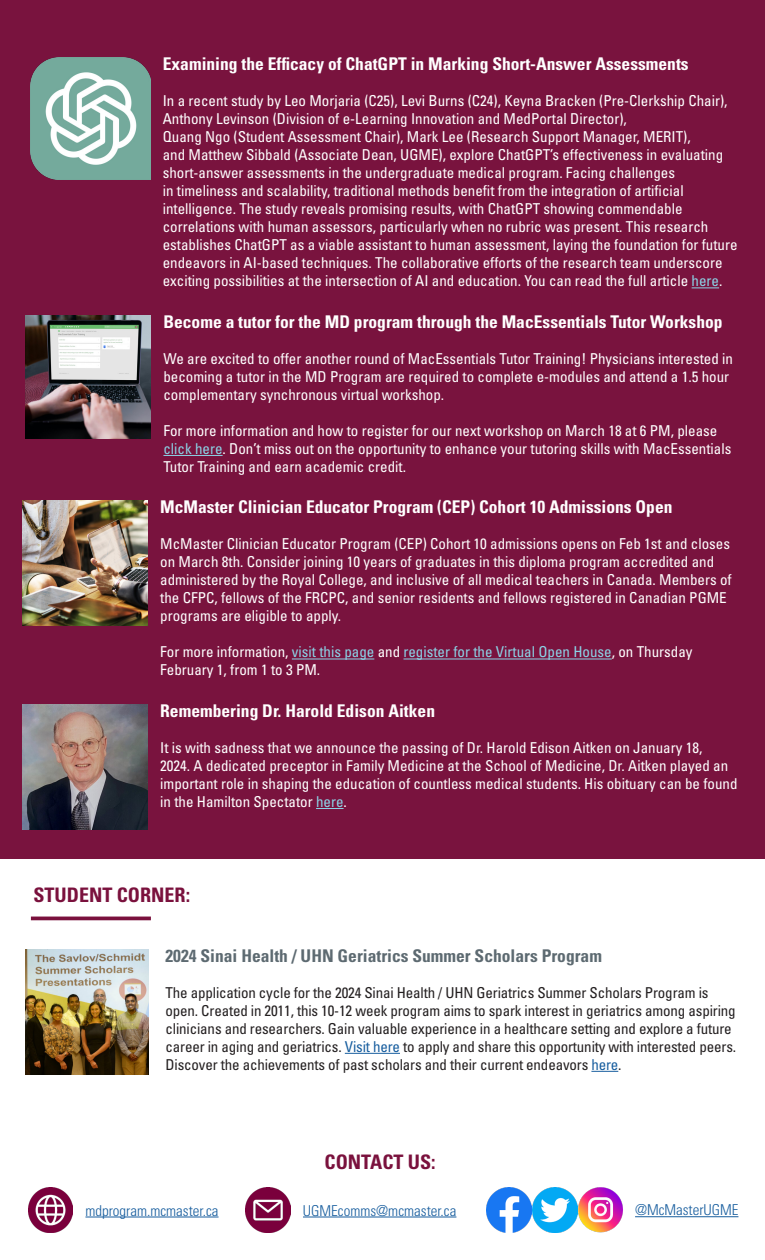
<style>
.page{position:relative;width:765px;height:1260px;background:#fff}
.page>*{position:absolute;margin:0;border:0;box-sizing:border-box;transform-origin:0 0}
.t1{font:700 condensed 20px "Univers LT Std";color:#7a113d}
.t2{font:700 condensed 17.5px "Univers LT Std";color:#fff}
.t3{font:700 condensed 17.5px "Univers LT Std";color:#5d6a71}
.t4{font:condensed 15px/18px "Univers LT Std";color:#fff}
.t5{font:condensed 15px/18px "Univers LT Std";letter-spacing:-.01em;color:#231f20}
.t6{font:300 condensed 15px "Univers LT Std";color:#175d9e}
.s1{color:#8bd3e6}
.s2{color:#175d9e}
</style>
<div class="page">
<div style="left:0;top:0;width:765px;height:858px;background:#79133e"></div>
<hr style="left:292px;top:659px;width:82px;height:1px;background:#8bd3e6">
<hr style="left:404px;top:659px;width:208px;height:1px;background:#8bd3e6">
<img style="left:23px;top:501px;width:125px;height:125px">
<hr style="left:163px;top:455px;width:60px;height:1px;background:#8bd3e6">
<img style="left:25px;top:315px;width:125px;height:123px">
<svg style="left:692px;top:288px;width:27px;height:1px"></svg>
<img style="left:30px;top:58px;width:120px;height:122px">
<svg style="left:316px;top:808px;width:28px;height:1px"></svg>
<img style="left:23px;top:704px;width:125px;height:125px">
<hr style="left:345px;top:1053px;width:55px;height:1px;background:#175d9e">
<svg style="left:591px;top:1071px;width:27px;height:1px"></svg>
<img style="left:26px;top:949px;width:122px;height:125px">
<hr style="left:31px;top:917px;width:120px;height:3px;background:#7a113d">
<img style="left:487px;top:1187px;width:44px;height:45px">
<img style="left:578px;top:1187px;width:45px;height:46px">
<img style="left:533px;top:1188px;width:45px;height:44px">
<img style="left:28px;top:1188px;width:45px;height:44px">
<hr style="left:85px;top:1217px;width:134px;height:1px;background:#175d9e">
<hr style="left:635px;top:1216px;width:103px;height:1px;background:#175d9e">
<img style="left:246px;top:1188px;width:44px;height:44px">
<hr style="left:303px;top:1217px;width:153px;height:1px;background:#175d9e">
<p class="t2" style="left:163px;top:53px;width:527px">Examining the Efficacy of ChatGPT in Marking Short-Answer Assessments</p>
<p class="t4" style="left:163px;top:92px;width:576px">In a recent study by Leo Morjaria (C25), Levi Burns (C24), Keyna Bracken (Pre-Clerkship Chair), Anthony Levinson (Division of e-Learning Innovation and MedPortal Director),<br>Quang Ngo (Student Assessment Chair), Mark Lee (Research Support Manager, MERIT),<br>and Matthew Sibbald (Associate Dean, UGME), explore ChatGPT’s effectiveness in evaluating short-answer assessments in the undergraduate medical program. Facing challenges<br>in timeliness and scalability, traditional methods benefit from the integration of artificial intelligence. The study reveals promising results, with ChatGPT showing commendable correlations with human assessors, particularly when no rubric was present. This research establishes ChatGPT as a viable assistant to human assessment, laying the foundation for future endeavors in AI-based techniques. The collaborative efforts of the research team underscore exciting possibilities at the intersection of AI and education. You can read the full article <span class="s1">here</span>.</p>
<p class="t2" style="left:163px;top:311px;width:561px">Become a tutor for the MD program through the MacEssentials Tutor Workshop</p>
<p class="t4" style="left:163px;top:349px;width:571px">We are excited to offer another round of MacEssentials Tutor Training! Physicians interested in becoming a tutor in the MD Program are required to complete e-modules and attend a 1.5 hour complementary synchronous virtual workshop.</p>
<p class="t4" style="left:163px;top:421px;width:569px">For more information and how to register for our next workshop on March 18 at 6 PM, please <span class="s1">click here</span>. Don’t miss out on the opportunity to enhance your tutoring skills with MacEssentials<br>Tutor Training and earn academic credit.</p>
<p class="t2" style="left:160px;top:497px;width:514px">McMaster Clinician Educator Program (CEP) Cohort 10 Admissions Open</p>
<p class="t4" style="left:160px;top:535px;width:573px">McMaster Clinician Educator Program (CEP) Cohort 10 admissions opens on Feb 1st and closes on March 8th. Consider joining 10 years of graduates in this diploma program accredited and administered by the Royal College, and inclusive of all medical teachers in Canada. Members of the CFPC, fellows of the FRCPC, and senior residents and fellows registered in Canadian PGME programs are eligible to apply.</p>
<p class="t4" style="left:160px;top:643px;width:534px">For more information, <span class="s1">visit this page</span> and <span class="s1">register for the Virtual Open House</span>, on Thursday<br>February 1, from 1 to 3 PM.</p>
<p class="t2" style="left:160px;top:700px;width:276px">Remembering Dr. Harold Edison Aitken</p>
<p class="t4" style="left:160px;top:738px;width:579px">It is with sadness that we announce the passing of Dr. Harold Edison Aitken on January 18,<br>2024. A dedicated preceptor in Family Medicine at the School of Medicine, Dr. Aitken played an important role in shaping the education of countless medical students. His obituary can be found in the Hamilton Spectator <span class="s1">here</span>.</p>
<p class="t1" style="left:33px;top:882px;width:158px">STUDENT CORNER:</p>
<p class="t3" style="left:166px;top:945px;width:438px">2024 Sinai Health / UHN Geriatrics Summer Scholars Program</p>
<p class="t5" style="left:166px;top:983px;width:572px">The application cycle for the 2024 Sinai Health / UHN Geriatrics Summer Scholars Program is open. Created in 2011, this 10-12 week program aims to spark interest in geriatrics among aspiring clinicians and researchers. Gain valuable experience in a healthcare setting and explore a future career in aging and geriatrics. <span class="s2">Visit here</span> to apply and share this opportunity with interested peers.<br>Discover the achievements of past scholars and their current endeavors <span class="s2">here</span>.</p>
<p class="t1" style="left:325px;top:1149px;width:113px">CONTACT US:</p>
<p class="t6" style="left:85px;top:1201px;width:135px">mdprogram.mcmaster.ca</p>
<p class="t6" style="left:303px;top:1201px;width:155px">UGMEcomms@mcmaster.ca</p>
<p class="t6" style="left:635px;top:1201px;width:105px">@McMasterUGME</p>
</div>
